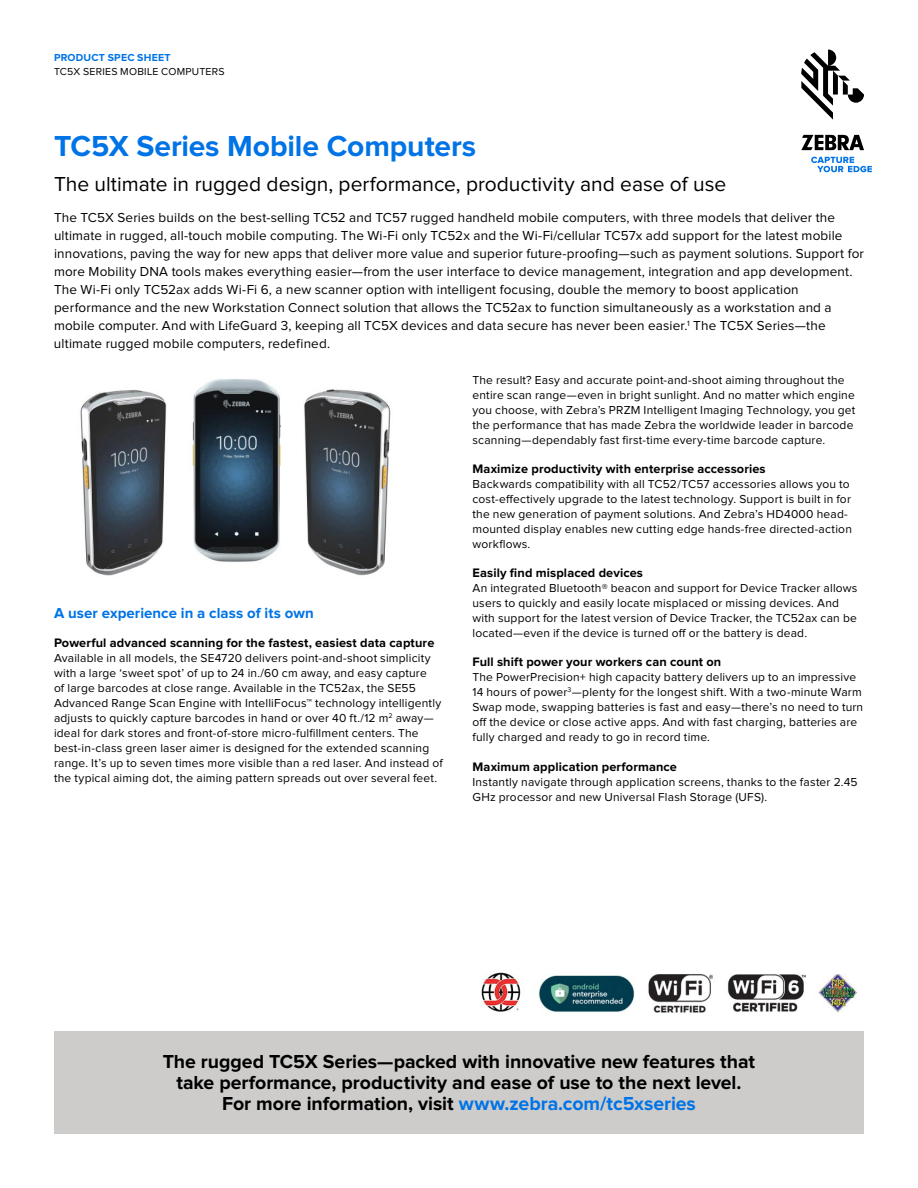
<style>
.page{position:relative;width:918px;height:1188px;background:#fff}
.page>*{position:absolute;margin:0;border:0;box-sizing:border-box;transform-origin:0 0}
.t1{font:700 30px "Proxima Nova";letter-spacing:-.005em;color:#0073e6}
.t2{font:21px "Proxima Nova";color:#000}
.t3{font:700 19.5px/21px "Proxima Nova";letter-spacing:-.005em;color:#000;text-align:center}
.t4{font:700 15px "Proxima Nova";letter-spacing:.01em;color:#0073e6}
.t5{font:13.5px/18px "Proxima Nova";letter-spacing:.01em;color:#000}
.t6{font:700 12.75px "Proxima Nova";letter-spacing:.01em;color:#000}
.t7{font:12px/15px "Proxima Nova";letter-spacing:.015em;color:#000}
.t8{font:10.5px "Proxima Nova";letter-spacing:.025em;color:#000}
.t9{font:700 10.5px "Proxima Nova";letter-spacing:.02em;color:#0073e6}
.s1{color:#0073e6}
</style>
<div class="page">
<div style="left:54px;top:1031px;width:810px;height:103px;background:#cdcccb"></div>
<img style="left:80px;top:379px;width:311px;height:197px">
<img style="left:481px;top:972px;width:375px;height:41px">
<svg style="left:801px;top:50px;width:63px;height:70px"></svg>
<svg style="left:801px;top:135px;width:63px;height:15px"></svg>
<svg style="left:811px;top:157px;width:61px;height:15px"></svg>
<p class="t9" style="left:54px;top:53px;width:118px">PRODUCT SPEC SHEET</p>
<p class="t8" style="left:54px;top:67px;width:172px">TC5X SERIES MOBILE COMPUTERS</p>
<h1 class="t1" style="left:54px;top:132px;width:424px">TC5X Series Mobile Computers</h1>
<h2 class="t2" style="left:54px;top:174px;width:674px">The ultimate in rugged design, performance, productivity and ease of use</h2>
<p class="t5" style="left:54px;top:209px;width:812px">The TC5X Series builds on the best-selling TC52 and TC57 rugged handheld mobile computers, with three models that deliver the ultimate in rugged, all-touch mobile computing. The Wi-Fi only TC52x and the Wi-Fi/cellular TC57x add support for the latest mobile innovations, paving the way for new apps that deliver more value and superior future-proofing—such as payment solutions. Support for more Mobility DNA tools makes everything easier—from the user interface to device management, integration and app development.<br>The Wi-Fi only TC52ax adds Wi-Fi 6, a new scanner option with intelligent focusing, double the memory to boost application performance and the new Workstation Connect solution that allows the TC52ax to function simultaneously as a workstation and a mobile computer. And with LifeGuard 3, keeping all TC5X devices and data secure has never been easier.<sup>1</sup> The TC5X Series—the ultimate rugged mobile computers, redefined.</p>
<p class="t4" style="left:54px;top:606px;width:261px">A user experience in a class of its own</p>
<p class="t6" style="left:54px;top:637px;width:382px">Powerful advanced scanning for the fastest, easiest data capture</p>
<p class="t7" style="left:54px;top:651px;width:390px">Available in all models, the SE4720 delivers point-and-shoot simplicity with a large ‘sweet spot’ of up to 24 in./60 cm away, and easy capture<br>of large barcodes at close range. Available in the TC52ax, the SE55<br>Advanced Range Scan Engine with IntelliFocus™ technology intelligently adjusts to quickly capture barcodes in hand or over 40 ft./12 m<sup>2</sup> away— ideal for dark stores and front-of-store micro-fulfillment centers. The best-in-class green laser aimer is designed for the extended scanning range. It’s up to seven times more visible than a red laser. And instead of the typical aiming dot, the aiming pattern spreads out over several feet.</p>
<p class="t7" style="left:473px;top:373px;width:384px">The result? Easy and accurate point-and-shoot aiming throughout the entire scan range—even in bright sunlight. And no matter which engine you choose, with Zebra’s PRZM Intelligent Imaging Technology, you get the performance that has made Zebra the worldwide leader in barcode scanning—dependably fast first-time every-time barcode capture.</p>
<p class="t6" style="left:472px;top:463px;width:295px">Maximize productivity with enterprise accessories</p>
<p class="t7" style="left:472px;top:477px;width:381px">Backwards compatibility with all TC52/TC57 accessories allows you to cost-effectively upgrade to the latest technology. Support is built in for the new generation of payment solutions. And Zebra’s HD4000 head&shy;mounted display enables new cutting edge hands-free directed-action workflows.</p>
<p class="t6" style="left:472px;top:567px;width:172px">Easily find misplaced devices</p>
<p class="t7" style="left:472px;top:581px;width:387px">An integrated Bluetooth® beacon and support for Device Tracker allows users to quickly and easily locate misplaced or missing devices. And with support for the latest version of Device Tracker, the TC52ax can be located—even if the device is turned off or the battery is dead.</p>
<p class="t6" style="left:472px;top:656px;width:250px">Full shift power your workers can count on</p>
<p class="t7" style="left:472px;top:670px;width:392px">The PowerPrecision+ high capacity battery delivers up to an impressive 14 hours of power<sup>3</sup>—plenty for the longest shift. With a two-minute Warm Swap mode, swapping batteries is fast and easy—there’s no need to turn off the device or close active apps. And with fast charging, batteries are fully charged and ready to go in record time.</p>
<p class="t6" style="left:472px;top:761px;width:206px">Maximum application performance</p>
<p class="t7" style="left:472px;top:775px;width:387px">Instantly navigate through application screens, thanks to the faster 2.45<br>GHz processor and new Universal Flash Storage (UFS).</p>
<h3 class="t3" style="left:163px;top:1052px;width:594px">The rugged TC5X Series—packed with innovative new features that take performance, productivity and ease of use to the next level.<br>For more information, visit <span class="s1">www.zebra.com/tc5xseries</span></h3>
</div>
